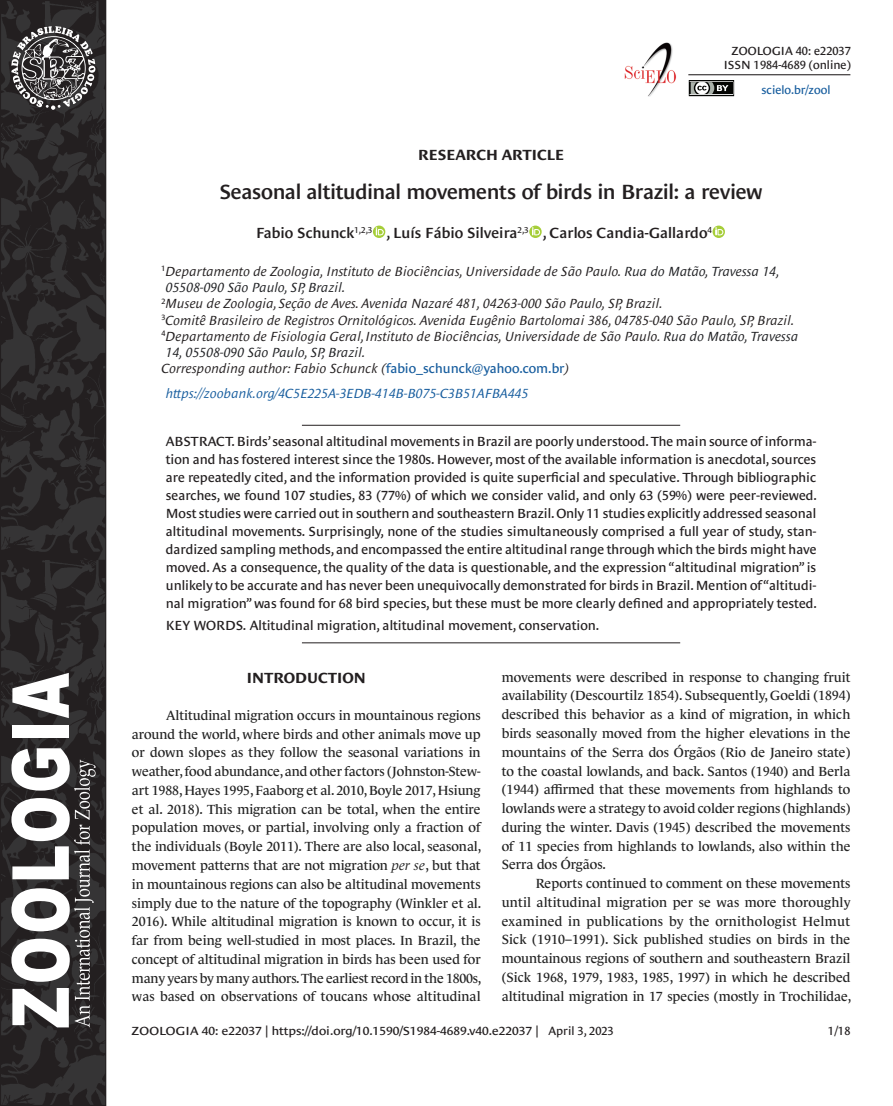
<style>
.page{position:relative;width:893px;height:1106px;background:#fff}
.page>*{position:absolute;margin:0;border:0;box-sizing:border-box;transform-origin:0 0}
.Article_Title{font:600 21px "Le Monde Sans Std";letter-spacing:-.02em;color:#231f20}
.Authors{font:600 15px "Le Monde Sans Std";color:#231f20}
.H_1{font:700 15px "Le Monde Sans Std";color:#231f20}
.t1{font:13.5px/18.8px "Le Monde Journal Std";color:#222;text-align:justify}
.Abstract_text{font:13.5px/18px "Le Monde Sans Std";color:#231f20;text-align:justify}
.Authors_Affiliations{font:italic 13.5px/16.2px "Le Monde Sans Std";color:#231f20}
.Keywords{font:13.5px "Le Monde Sans Std";color:#231f20}
.Corresponding_author{font:italic 13.5px "Le Monde Sans Std";color:#231f20}
.Article_LSID{font:italic 13.5px "Le Monde Sans Std";color:#175d9e}
.Article_Info{font:12px "Le Monde Sans Std";color:#231f20;scale:1.09 1}
.Article_Info-2{font:12px/14.4px "Le Monde Sans Std";color:#231f20;text-align:right}
.t2{font:12px "Le Monde Sans Std";color:#175d9e}
.Pub_Date{font:12px "Le Monde Sans Std";color:#231f20}
.s1{color:#202124}
.s2{font-style:normal;color:#175d9e}
.s3{font-style:italic}
</style>
<div class="page">
<hr style="left:302px;top:425px;width:378px;height:1px;background:#231f20">
<hr style="left:302px;top:642px;width:378px;height:1px;background:#231f20">
<svg style="left:373px;top:225px;width:12px;height:13px"></svg>
<svg style="left:375px;top:227px;width:9px;height:9px"></svg>
<svg style="left:529px;top:225px;width:13px;height:13px"></svg>
<svg style="left:531px;top:227px;width:10px;height:9px"></svg>
<svg style="left:712px;top:225px;width:13px;height:13px"></svg>
<svg style="left:715px;top:227px;width:9px;height:9px"></svg>
<hr style="left:688px;top:74px;width:162px;height:1px;background:#231f20">
<div style="left:689px;top:80px;width:45px;height:16px;border:1px solid #040503"></div>
<div style="left:690px;top:82px;width:43px;height:12px;background:#040503"></div>
<svg style="left:691px;top:82px;width:37px;height:12px"></svg>
<img style="left:624px;top:42px;width:53px;height:55px">
<img style="left:2px;top:560px;width:102px;height:544px">
<img style="left:2px;top:2px;width:102px;height:558px">
<div style="left:0;top:0;width:106px;height:1106px;border:1px solid #231f20"></div>
<svg style="left:11px;top:748px;width:85px;height:279px"></svg>
<div style="left:12px;top:725px;width:57px;height:13px;background:#fff"></div>
<svg style="left:12px;top:673px;width:57px;height:45px"></svg>
<svg style="left:11px;top:26px;width:84px;height:84px;background:#615f60"></svg>
<p class="H_1" style="left:418px;top:147px;width:147px">RESEARCH ARTICLE</p>
<p class="Article_Info-2" style="left:724px;top:44px;width:129px">ZOOLOGIA 40: e22037<br>ISSN 1984-4689 (online)</p>
<p class="t2" style="left:761px;top:83px;width:71px">scielo.br/zool</p>
<p class="Article_Title" style="left:219px;top:180px;width:545px">Seasonal altitudinal movements of birds in Brazil: a review</p>
<p class="Authors" style="left:256px;top:225px;width:457px">Fabio Schunck<sup>1,2,3</sup> , Luís Fábio Silveira<sup>2,3</sup> , Carlos Candia-Gallardo<sup>4</sup></p>
<p class="Authors_Affiliations" style="left:166px;top:263px;width:616px;text-indent:-4px"><sup>1</sup>Departamento de Zoologia, Instituto de Biociências, Universidade de São Paulo. <span class="s1">Rua do Matão, Travessa 14,<br>05508-090 São Paulo, SP, Brazil.</span></p>
<p class="Authors_Affiliations" style="left:162px;top:295px;width:503px"><sup>2</sup>Museu de Zoologia,Seção de Aves. Avenida Nazaré 481, 04263-000 São Paulo, SP, Brazil.</p>
<p class="Authors_Affiliations" style="left:162px;top:312px;width:635px"><sup>3</sup>Comitê Brasileiro de Registros Ornitológicos. Avenida Eugênio Bartolomai 386, 04785-040 São Paulo, SP, Brazil.</p>
<p class="Authors_Affiliations" style="left:166px;top:328px;width:634px;text-indent:-4px"><sup>4</sup>Departamento de Fisiologia Geral,Instituto de Biociências, Universidade de São Paulo. <span class="s1">Rua do Matão, Travessa<br>14, 05508-090 São Paulo, SP, Brazil.</span></p>
<p class="Corresponding_author" style="left:162px;top:361px;width:409px">Corresponding author: Fabio Schunck (<span class="s2">fabio_schunck@yahoo.com.br</span>)</p>
<p class="Article_LSID" style="left:166px;top:386px;width:364px">https://zoobank.org/4C5E225A-3EDB-414B-B075-C3B51AFBA445</p>
<p class="Abstract_text" style="left:166px;top:432px;width:653px">ABSTRACT. Birds’ seasonal altitudinal movements in Brazil are poorly understood. The main source of informa&shy;tion and has fostered interest since the 1980s. However, most of the available information is anecdotal, sources are repeatedly cited, and the information provided is quite superficial and speculative. Through bibliographic searches, we found 107 studies, 83 (77%) of which we consider valid, and only 63 (59%) were peer-reviewed.<br>Most studies were carried out in southern and southeastern Brazil. Only 11 studies explicitly addressed seasonal altitudinal movements. Surprisingly, none of the studies simultaneously comprised a full year of study, stan&shy;dardized sampling methods, and encompassed the entire altitudinal range through which the birds might have moved. As a consequence, the quality of the data is questionable, and the expression “altitudinal migration” is unlikely to be accurate and has never been unequivocally demonstrated for birds in Brazil. Mention of “altitudi&shy;nal migration” was found for 68 bird species, but these must be more clearly defined and appropriately tested.</p>
<p class="Keywords" style="left:166px;top:618px;width:435px">KEY WORDS. Altitudinal migration, altitudinal movement, conservation.</p>
<p class="H_1" style="left:247px;top:669px;width:120px">INTRODUCTION</p>
<p class="t1" style="left:132px;top:706px;width:351px;text-indent:34px">Altitudinal migration occurs in mountainous regions around the world, where birds and other animals move up or down slopes as they follow the seasonal variations in weather, food abundance, and other factors (Johnston-Stew&shy;art 1988, Hayes 1995, Faaborg et al. 2010, Boyle 2017, Hsiung et al. 2018). This migration can be total, when the entire population moves, or partial, involving only a fraction of the individuals (Boyle 2011). There are also local, seasonal, movement patterns that are not migration <span class="s3">per se</span>, but that in mountainous regions can also be altitudinal movements simply due to the nature of the topography (Winkler et al.<br>2016). While altitudinal migration is known to occur, it is far from being well-studied in most places. In Brazil, the concept of altitudinal migration in birds has been used for many years by many authors. The earliest record in the 1800s, was based on observations of toucans whose altitudinal</p>
<p class="t1" style="left:502px;top:667px;width:350px">movements were described in response to changing fruit availability (Descourtilz 1854). Subsequently, Goeldi (1894) described this behavior as a kind of migration, in which birds seasonally moved from the higher elevations in the mountains of the Serra dos Órgãos (Rio de Janeiro state) to the coastal lowlands, and back. Santos (1940) and Berla (1944) affirmed that these movements from highlands to lowlands were a strategy to avoid colder regions (highlands) during the winter. Davis (1945) described the movements of 11 species from highlands to lowlands, also within the Serra dos Órgãos.</p>
<p class="t1" style="left:502px;top:874px;width:351px;text-indent:34px">Reports continued to comment on these movements until altitudinal migration per se was more thoroughly examined in publications by the ornithologist Helmut Sick (1910–1991). Sick published studies on birds in the mountainous regions of southern and southeastern Brazil (Sick 1968, 1979, 1983, 1985, 1997) in which he described altitudinal migration in 17 species (mostly in Trochilidae,</p>
<p class="Article_Info-2" style="left:828px;top:1023px;width:24px">1/18</p>
<p class="Article_Info" style="left:132px;top:1023px;width:375px">ZOOLOGIA 40: e22037 | https://doi.org/10.1590/S1984-4689.v40.e22037 |</p>
<p class="Pub_Date" style="left:549px;top:1023px;width:67px">April 3, 2023</p>
</div>
